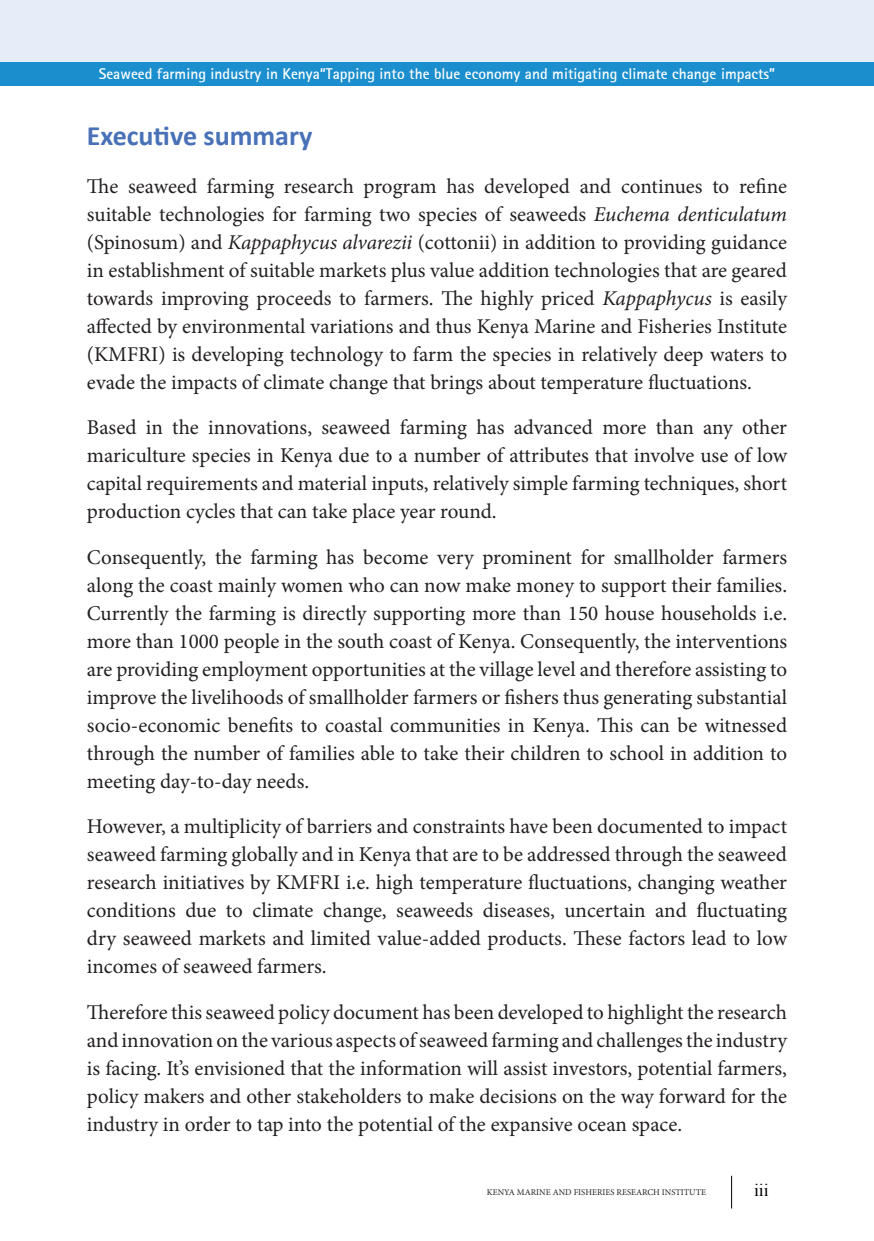
<style>
.page{position:relative;width:874px;height:1241px;background:#fff}
.page>*{position:absolute;margin:0;border:0;box-sizing:border-box;transform-origin:0 0}
.t1{font:700 28px "Calibri";color:#4971b8}
.t2{font:21px/28px "Minion Pro";color:#231f20;text-align:justify}
.t3{font:17.5px "Times New Roman";color:#000}
.t4{font:700 15.4px "Rotis Sans Serif";color:#fff}
.t5{font:8.75px "Minion Pro";color:#231f20}
.s1{font-style:italic}
</style>
<div class="page">
<div style="left:0;top:62px;width:873px;height:24px;background:#1b8ece"></div>
<div style="left:0;top:0;width:873px;height:62px;background:#e7edf8"></div>
<hr style="left:730px;top:1175px;width:1px;height:33px;background:#000">
<p class="t4" style="left:99px;top:64px;width:677px">Seaweed farming industry in Kenya“Tapping into the blue economy and mitigating climate change impacts”</p>
<h1 class="t1" style="left:87px;top:116px;width:227px">Executive summary</h1>
<p class="t2" style="left:87px;top:172px;width:701px">The seaweed farming research program has developed and continues to refine suitable technologies for farming two species of seaweeds <span class="s1">Euchema denticulatum </span>(Spinosum) and <span class="s1">Kappaphycus alvarezii</span> (cottonii) in addition to providing guidance in establishment of suitable markets plus value addition technologies that are geared towards improving proceeds to farmers. The highly priced <span class="s1">Kappaphycus</span> is easily affected by environmental variations and thus Kenya Marine and Fisheries Institute (KMFRI) is developing technology to farm the species in relatively deep waters to evade the impacts of climate change that brings about temperature fluctuations.</p>
<p class="t2" style="left:87px;top:414px;width:701px">Based in the innovations, seaweed farming has advanced more than any other mariculture species in Kenya due to a number of attributes that involve use of low capital requirements and material inputs, relatively simple farming techniques, short production cycles that can take place year round.</p>
<p class="t2" style="left:87px;top:543px;width:701px">Consequently, the farming has become very prominent for smallholder farmers along the coast mainly women who can now make money to support their families.<br>Currently the farming is directly supporting more than 150 house households i.e. more than 1000 people in the south coast of Kenya. Consequently, the interventions are providing employment opportunities at the village level and therefore assisting to improve the livelihoods of smallholder farmers or fishers thus generating substantial socio-economic benefits to coastal communities in Kenya. This can be witnessed through the number of families able to take their children to school in addition to meeting day-to-day needs.</p>
<p class="t2" style="left:87px;top:812px;width:701px">However, a multiplicity of barriers and constraints have been documented to impact seaweed farming globally and in Kenya that are to be addressed through the seaweed research initiatives by KMFRI i.e. high temperature fluctuations, changing weather conditions due to climate change, seaweeds diseases, uncertain and fluctuating dry seaweed markets and limited value-added products. These factors lead to low incomes of seaweed farmers.</p>
<p class="t2" style="left:87px;top:998px;width:701px">Therefore this seaweed policy document has been developed to highlight the research and innovation on the various aspects of seaweed farming and challenges the industry is facing. It’s envisioned that the information will assist investors, potential farmers, policy makers and other stakeholders to make decisions on the way forward for the industry in order to tap into the potential of the expansive ocean space.</p>
<p class="t5" style="left:486px;top:1186px;width:221px">KENYA MARINE AND FISHERIES RESEARCH INSTITUTE</p>
<p class="t3" style="left:753px;top:1177px;width:16px">iii</p>
</div>
